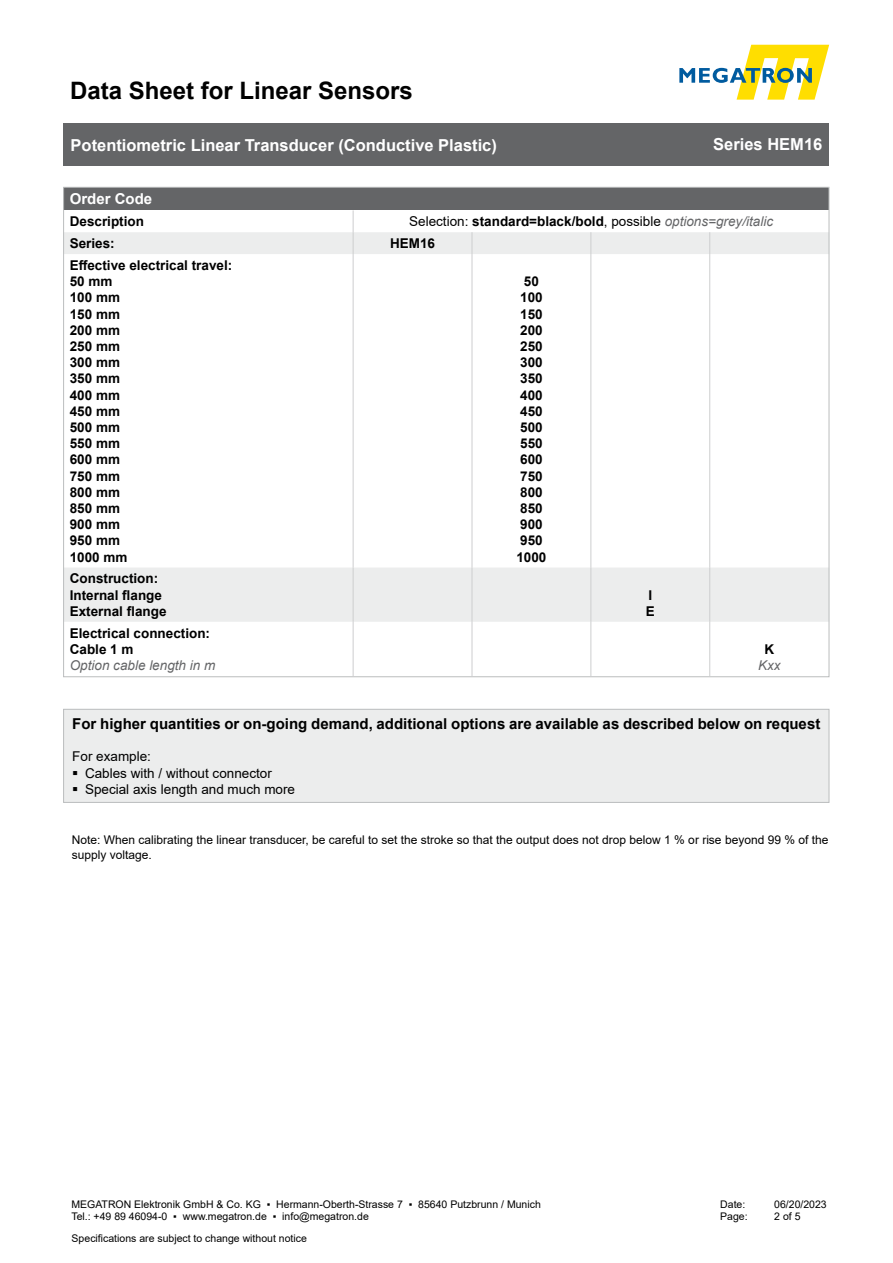
<style>
.page{position:relative;width:893px;height:1263px;background:#fff}
.page>*{position:absolute;margin:0;border:0;box-sizing:border-box;transform-origin:0 0}
.t1{font:700 24px "Arial";color:#000}
.t2{font:700 16.5px "Arial";color:#fff}
.t3{font:700 15px "Arial";color:#000}
.t4{font:700 15px "Arial";color:#fff}
.t5{font:700 13.5px "Arial";color:#000}
.t6{font:13.5px "Arial";color:#000}
.t7{font:italic 13.5px "Arial";color:#646567}
.t8{font:12px/14.4px "Arial";color:#000}
.t9{font:10.5px/12.6px "Arial";color:#000}
.s1{font-weight:700}
.s2{font-style:italic;color:#646567}
</style>
<div class="page">
<div style="left:64px;top:123px;width:765px;height:43px;background:#646567"></div>
<svg style="left:679px;top:45px;width:150px;height:55px"></svg>
<div style="left:64px;top:709px;width:765px;height:93px;background:#eceded"></div>
<div style="left:63px;top:709px;width:766px;height:93px;border:1px solid #bbbdbe"></div>
<div style="left:64px;top:187px;width:765px;height:23px;background:#646567"></div>
<svg style="left:65px;top:232px;width:762px;height:390px"></svg>
<svg style="left:353px;top:210px;width:1px;height:44px"></svg>
<svg style="left:472px;top:232px;width:1px;height:22px"></svg>
<svg style="left:591px;top:232px;width:1px;height:22px"></svg>
<svg style="left:709px;top:232px;width:1px;height:22px"></svg>
<hr style="left:353px;top:254px;width:1px;height:313px;background:#cdcecf">
<hr style="left:472px;top:254px;width:1px;height:313px;background:#cdcecf">
<hr style="left:591px;top:254px;width:1px;height:313px;background:#cdcecf">
<hr style="left:709px;top:254px;width:1px;height:313px;background:#cdcecf">
<hr style="left:353px;top:567px;width:1px;height:55px;background:#cdcecf">
<hr style="left:472px;top:567px;width:1px;height:55px;background:#cdcecf">
<hr style="left:591px;top:567px;width:1px;height:55px;background:#cdcecf">
<hr style="left:709px;top:567px;width:1px;height:55px;background:#cdcecf">
<hr style="left:353px;top:622px;width:1px;height:54px;background:#cdcecf">
<hr style="left:472px;top:622px;width:1px;height:54px;background:#cdcecf">
<hr style="left:591px;top:622px;width:1px;height:54px;background:#cdcecf">
<hr style="left:709px;top:622px;width:1px;height:54px;background:#cdcecf">
<h1 class="t1" style="left:70px;top:73px;width:344px">Data Sheet for Linear Sensors</h1>
<p class="t2" style="left:71px;top:133px;width:428px">Potentiometric Linear Transducer (Conductive Plastic)</p>
<p class="t2" style="left:713px;top:133px;width:111px">Series HEM16</p>
<p class="t4" style="left:70px;top:189px;width:84px">Order Code</p>
<p class="t5" style="left:70px;top:212px;width:76px">Description</p>
<p class="t6" style="left:409px;top:212px;width:365px">Selection: <span class="s1">standard=black/bold</span>, possible <span class="s2">options=grey/italic</span></p>
<p class="t5" style="left:70px;top:234px;width:47px">Series:</p>
<p class="t5" style="left:390px;top:234px;width:47px">HEM16</p>
<p class="t5" style="left:70px;top:256px;width:164px">Effective electrical travel:</p>
<p class="t5" style="left:70px;top:272px;width:44px">50 mm</p>
<p class="t5" style="left:70px;top:288px;width:52px">100 mm</p>
<p class="t5" style="left:70px;top:304px;width:52px">150 mm</p>
<p class="t5" style="left:70px;top:320px;width:52px">200 mm</p>
<p class="t5" style="left:70px;top:337px;width:52px">250 mm</p>
<p class="t5" style="left:70px;top:353px;width:52px">300 mm</p>
<p class="t5" style="left:70px;top:369px;width:52px">350 mm</p>
<p class="t5" style="left:70px;top:385px;width:52px">400 mm</p>
<p class="t5" style="left:70px;top:401px;width:52px">450 mm</p>
<p class="t5" style="left:70px;top:418px;width:52px">500 mm</p>
<p class="t5" style="left:70px;top:434px;width:52px">550 mm</p>
<p class="t5" style="left:70px;top:450px;width:52px">600 mm</p>
<p class="t5" style="left:70px;top:466px;width:52px">750 mm</p>
<p class="t5" style="left:70px;top:482px;width:52px">800 mm</p>
<p class="t5" style="left:70px;top:499px;width:52px">850 mm</p>
<p class="t5" style="left:70px;top:515px;width:52px">900 mm</p>
<p class="t5" style="left:70px;top:531px;width:52px">950 mm</p>
<p class="t5" style="left:70px;top:547px;width:59px">1000 mm</p>
<p class="t5" style="left:524px;top:272px;width:17px">50</p>
<p class="t5" style="left:520px;top:288px;width:24px">100</p>
<p class="t5" style="left:520px;top:304px;width:24px">150</p>
<p class="t5" style="left:520px;top:320px;width:24px">200</p>
<p class="t5" style="left:520px;top:337px;width:24px">250</p>
<p class="t5" style="left:520px;top:353px;width:24px">300</p>
<p class="t5" style="left:520px;top:369px;width:24px">350</p>
<p class="t5" style="left:520px;top:385px;width:24px">400</p>
<p class="t5" style="left:520px;top:401px;width:24px">450</p>
<p class="t5" style="left:520px;top:418px;width:24px">500</p>
<p class="t5" style="left:520px;top:434px;width:24px">550</p>
<p class="t5" style="left:520px;top:450px;width:24px">600</p>
<p class="t5" style="left:520px;top:466px;width:24px">750</p>
<p class="t5" style="left:520px;top:482px;width:24px">800</p>
<p class="t5" style="left:520px;top:499px;width:24px">850</p>
<p class="t5" style="left:520px;top:515px;width:24px">900</p>
<p class="t5" style="left:520px;top:531px;width:24px">950</p>
<p class="t5" style="left:516px;top:547px;width:32px">1000</p>
<p class="t5" style="left:70px;top:569px;width:90px">Construction:</p>
<p class="t5" style="left:70px;top:585px;width:94px">Internal flange</p>
<p class="t5" style="left:70px;top:601px;width:98px">External flange</p>
<p class="t5" style="left:70px;top:623px;width:142px">Electrical connection:</p>
<p class="t5" style="left:70px;top:639px;width:65px">Cable 1 m</p>
<p class="t7" style="left:70px;top:656px;width:147px">Option cable length in m</p>
<p class="t5" style="left:648px;top:585px;width:5px">I</p>
<p class="t5" style="left:646px;top:601px;width:11px">E</p>
<p class="t5" style="left:765px;top:639px;width:11px">K</p>
<p class="t7" style="left:758px;top:656px;width:24px">Kxx</p>
<p class="t3" style="left:72px;top:713px;width:749px">For higher quantities or on-going demand, additional options are available as described below on request</p>
<p class="t6" style="left:72px;top:747px;width:80px">For example:</p>
<p class="t6" style="left:85px;top:763px;width:188px">Cables with / without connector</p>
<p class="t6" style="left:85px;top:780px;width:212px">Special axis length and much more</p>
<p class="t8" style="left:72px;top:833px;width:758px">Note: When calibrating the linear transducer, be careful to set the stroke so that the output does not drop below 1 % or rise beyond 99 % of the supply voltage.</p>
<p class="t9" style="left:71px;top:1198px;width:471px">MEGATRON Elektronik GmbH &amp; Co. KG ▪ Hermann-Oberth-Strasse 7 ▪ 85640 Putzbrunn / Munich<br>Tel.: +49 89 46094-0 ▪ www.megatron.de ▪ info@megatron.de</p>
<p class="t9" style="left:720px;top:1198px;width:27px">Date:</p>
<p class="t9" style="left:774px;top:1198px;width:54px">06/20/2023</p>
<p class="t9" style="left:720px;top:1210px;width:29px">Page:</p>
<p class="t9" style="left:774px;top:1210px;width:28px">2 of 5</p>
<p class="t9" style="left:72px;top:1232px;width:237px">Specifications are subject to change without notice</p>
</div>
